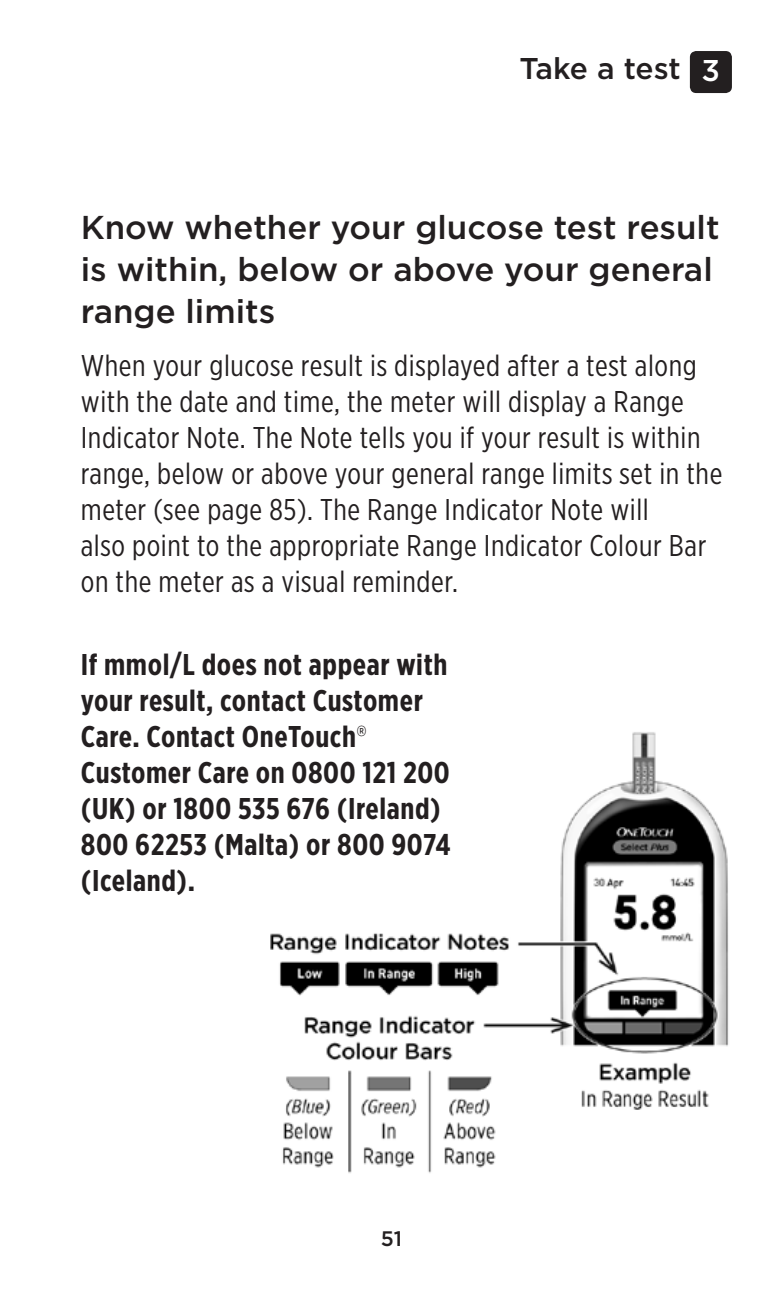
<style>
.page{position:relative;width:783px;height:1293px;background:#fff}
.page>*{position:absolute;margin:0;border:0;box-sizing:border-box;transform-origin:0 0}
.t1{font:500 33px/42px "Gotham";color:#231f20}
.t2{font:30px/36px "Gotham X Narrow";letter-spacing:.02em;color:#231f20}
.t3{font:700 30px/36px "Gotham X Narrow";letter-spacing:.02em;color:#231f20}
.t4{font:500 30px "Gotham";letter-spacing:-.015em;color:#231f20}
.t5{font:500 21px "Gotham";color:#231f20}
.s1{color:#fff}
.s2{font-weight:400}
</style>
<div class="page">
<div style="left:689px;top:51px;width:42px;height:42px;background:#231f20;border-radius:6px"></div>
<img style="left:270px;top:732px;width:459px;height:441px">
<p class="t4" style="left:519px;top:49px;width:202px">Take a test <span class="s1">3</span></p>
<p class="t1" style="left:81px;top:206px;width:640px">Know whether your glucose test result is within, below or above your general range limits</p>
<p class="t2" style="left:81px;top:347px;width:643px">When your glucose result is displayed after a test along with the date and time, the meter will display a Range Indicator Note. The Note tells you if your result is within range, below or above your general range limits set in the meter (see page 85). The Range Indicator Note will<br>also point to the appropriate Range Indicator Colour Bar on the meter as a visual reminder.</p>
<p class="t3" style="left:81px;top:646px;width:371px">If mmol/L does not appear with your result, contact Customer<br>Care. Contact OneTouch<span class="s2">®<br></span>Customer Care on 0800 121 200 (UK) or 1800 535 676 (Ireland)<br>800 62253 (Malta) or 800 9074 (Iceland).</p>
<p class="t5" style="left:380px;top:1224px;width:23px">51</p>
</div>
